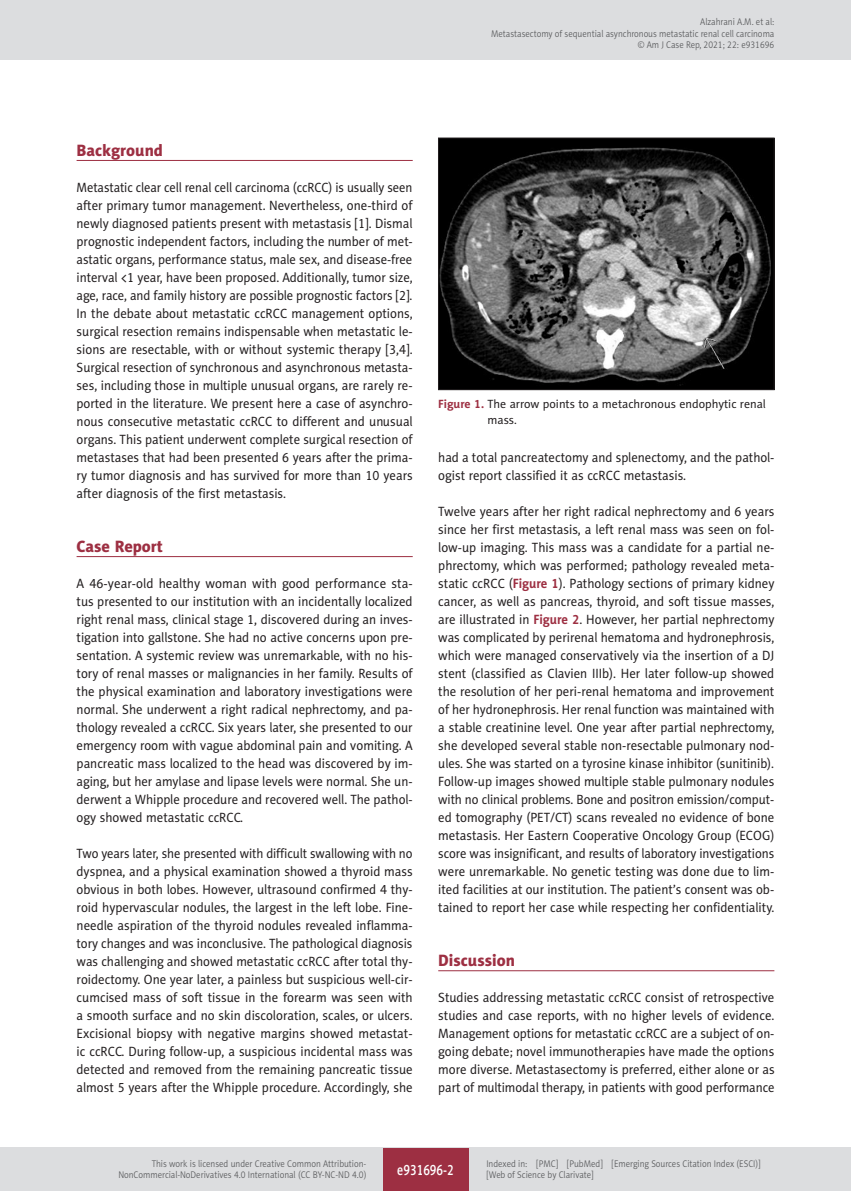
<style>
.page{position:relative;width:851px;height:1191px;background:#fff}
.page>*{position:absolute;margin:0;border:0;box-sizing:border-box;transform-origin:0 0}
.AJCR_Headline_1{font:16.5px "Naomi Sans EFN Heavy";color:#9d2f42}
.AJCR_e-PAGINA{font:15px "Naomi Sans EFN Medium";color:#fff;scale:.8 1}
.AJCR_Body{font:13.5px/18px "Naomi Sans EFN";color:#231f20;text-align:justify;scale:.93 1}
.AJCR_Body-2{font:13.5px/18px "Naomi Sans EFN";color:#231f20;text-align:justify;scale:.95 1}
.AJCR_Body-3{font:13.5px/18px "Naomi Sans EFN";color:#231f20;text-align:justify;scale:.96 1}
.AJCR_Rycina_tytul{font:12px/15.8px "Naomi Sans EFN";color:#231f20}
.AJCR_pagina_zywa{font:9.75px/11.2px "Naomi Sans EFN Light";color:#57585a;text-align:right;scale:.9 1}
.AJCR_pagina_sygnatur{font:9.75px "Naomi Sans EFN Light";color:#57585a;scale:.9 1}
.s1{font-weight:700;color:#9d2f42}
</style>
<div class="page">
<hr style="left:77px;top:160px;width:335px;height:1px;background:#9d2f42">
<hr style="left:77px;top:556px;width:335px;height:1px;background:#9d2f42">
<hr style="left:438px;top:970px;width:336px;height:1px;background:#9d2f42">
<img style="left:440px;top:140px;width:332px;height:248px">
<div style="left:438px;top:138px;width:336px;height:252px;border:1px solid #231f20"></div>
<div style="left:0;top:0;width:850px;height:60px;background:#dcdddf"></div>
<hr style="left:850px;top:0;width:1px;height:60px;background:#dcdddf">
<div style="left:0;top:1148px;width:850px;height:43px;background:#dcdddf"></div>
<div style="left:383px;top:1147px;width:85px;height:43px;background:#9d2f42"></div>
<p class="AJCR_pagina_zywa" style="left:491px;top:16px;width:316px">Alzahrani A.M. et al:<br>Metastasectomy of sequential asynchronous metastatic renal cell carcinoma</p>
<p class="AJCR_pagina_sygnatur" style="left:637px;top:39px;width:153px">© Am J Case Rep, 2021; 22: e931696</p>
<p class="AJCR_Headline_1" style="left:77px;top:140px;width:88px">Background</p>
<p class="AJCR_Body" style="left:77px;top:178px;width:363px">Metastatic clear cell renal cell carcinoma (ccRCC) is usually seen after primary tumor management. Nevertheless, one-third of newly diagnosed patients present with metastasis [1]. Dismal prognostic independent factors, including the number of met&shy;astatic organs, performance status, male sex, and disease-free interval &lt;1 year, have been proposed. Additionally, tumor size, age, race, and family history are possible prognostic factors [2].<br>In the debate about metastatic ccRCC management options, surgical resection remains indispensable when metastatic le&shy;sions are resectable, with or without systemic therapy [3,4].<br>Surgical resection of synchronous and asynchronous metasta&shy;ses, including those in multiple unusual organs, are rarely re&shy;ported in the literature. We present here a case of asynchro&shy;nous consecutive metastatic ccRCC to different and unusual organs. This patient underwent complete surgical resection of metastases that had been presented 6 years after the prima&shy;ry tumor diagnosis and has survived for more than 10 years after diagnosis of the first metastasis.</p>
<p class="AJCR_Headline_1" style="left:77px;top:536px;width:88px">Case Report</p>
<p class="AJCR_Body-3" style="left:77px;top:574px;width:351px">A 46-year-old healthy woman with good performance sta&shy;tus presented to our institution with an incidentally localized right renal mass, clinical stage 1, discovered during an inves&shy;tigation into gallstone. She had no active concerns upon pre&shy;sentation. A systemic review was unremarkable, with no his&shy;tory of renal masses or malignancies in her family. Results of the physical examination and laboratory investigations were normal. She underwent a right radical nephrectomy, and pa&shy;thology revealed a ccRCC. Six years later, she presented to our emergency room with vague abdominal pain and vomiting. A pancreatic mass localized to the head was discovered by im&shy;aging, but her amylase and lipase levels were normal. She un&shy;derwent a Whipple procedure and recovered well. The pathol&shy;ogy showed metastatic ccRCC.</p>
<p class="AJCR_Body" style="left:77px;top:844px;width:363px">Two years later, she presented with difficult swallowing with no dyspnea, and a physical examination showed a thyroid mass obvious in both lobes. However, ultrasound confirmed 4 thy&shy;roid hypervascular nodules, the largest in the left lobe. Fine&shy;needle aspiration of the thyroid nodules revealed inflamma&shy;tory changes and was inconclusive. The pathological diagnosis was challenging and showed metastatic ccRCC after total thy&shy;roidectomy. One year later, a painless but suspicious well-cir&shy;cumcised mass of soft tissue in the forearm was seen with a smooth surface and no skin discoloration, scales, or ulcers.<br>Excisional biopsy with negative margins showed metastat&shy;ic ccRCC. During follow-up, a suspicious incidental mass was detected and removed from the remaining pancreatic tissue almost 5 years after the Whipple procedure. Accordingly, she</p>
<p class="AJCR_Rycina_tytul" style="left:487px;top:396px;width:280px;text-indent:-49px"><span class="s1">Figure 1.</span> The arrow points to a metachronous endophytic renal mass.</p>
<p class="AJCR_Body-2" style="left:438px;top:448px;width:355px">had a total pancreatectomy and splenectomy, and the pathol&shy;ogist report classified it as ccRCC metastasis.</p>
<p class="AJCR_Body-2" style="left:438px;top:502px;width:355px">Twelve years after her right radical nephrectomy and 6 years since her first metastasis, a left renal mass was seen on fol&shy;low-up imaging. This mass was a candidate for a partial ne&shy;phrectomy, which was performed; pathology revealed meta&shy;static ccRCC (<span class="s1">Figure 1</span>). Pathology sections of primary kidney cancer, as well as pancreas, thyroid, and soft tissue masses, are illustrated in <span class="s1">Figure 2</span>. However, her partial nephrectomy was complicated by perirenal hematoma and hydronephrosis, which were managed conservatively via the insertion of a DJ stent (classified as Clavien IIIb). Her later follow-up showed the resolution of her peri-renal hematoma and improvement of her hydronephrosis. Her renal function was maintained with a stable creatinine level. One year after partial nephrectomy, she developed several stable non-resectable pulmonary nod&shy;ules. She was started on a tyrosine kinase inhibitor (sunitinib).<br>Follow-up images showed multiple stable pulmonary nodules with no clinical problems. Bone and positron emission/comput&shy;ed tomography (PET/CT) scans revealed no evidence of bone metastasis. Her Eastern Cooperative Oncology Group (ECOG) score was insignificant, and results of laboratory investigations were unremarkable. No genetic testing was done due to lim&shy;ited facilities at our institution. The patient’s consent was ob&shy;tained to report her case while respecting her confidentiality.</p>
<p class="AJCR_Headline_1" style="left:438px;top:950px;width:78px">Discussion</p>
<p class="AJCR_Body-2" style="left:438px;top:988px;width:355px">Studies addressing metastatic ccRCC consist of retrospective studies and case reports, with no higher levels of evidence.<br>Management options for metastatic ccRCC are a subject of on&shy;going debate; novel immunotherapies have made the options more diverse. Metastasectomy is preferred, either alone or as part of multimodal therapy, in patients with good performance</p>
<p class="AJCR_pagina_zywa" style="left:118px;top:1158px;width:277px">This work is licensed under Creative Common Attribution-<br>NonCommercial-NoDerivatives 4.0 International (CC BY-NC-ND 4.0)</p>
<p class="AJCR_e-PAGINA" style="left:397px;top:1160px;width:72px">e931696-2</p>
<p class="AJCR_pagina_zywa" style="left:486px;top:1158px;width:306px;text-align:left">Indexed in: [PMC] [PubMed] [Emerging Sources Citation Index (ESCI)] [Web of Science by Clarivate]</p>
</div>
